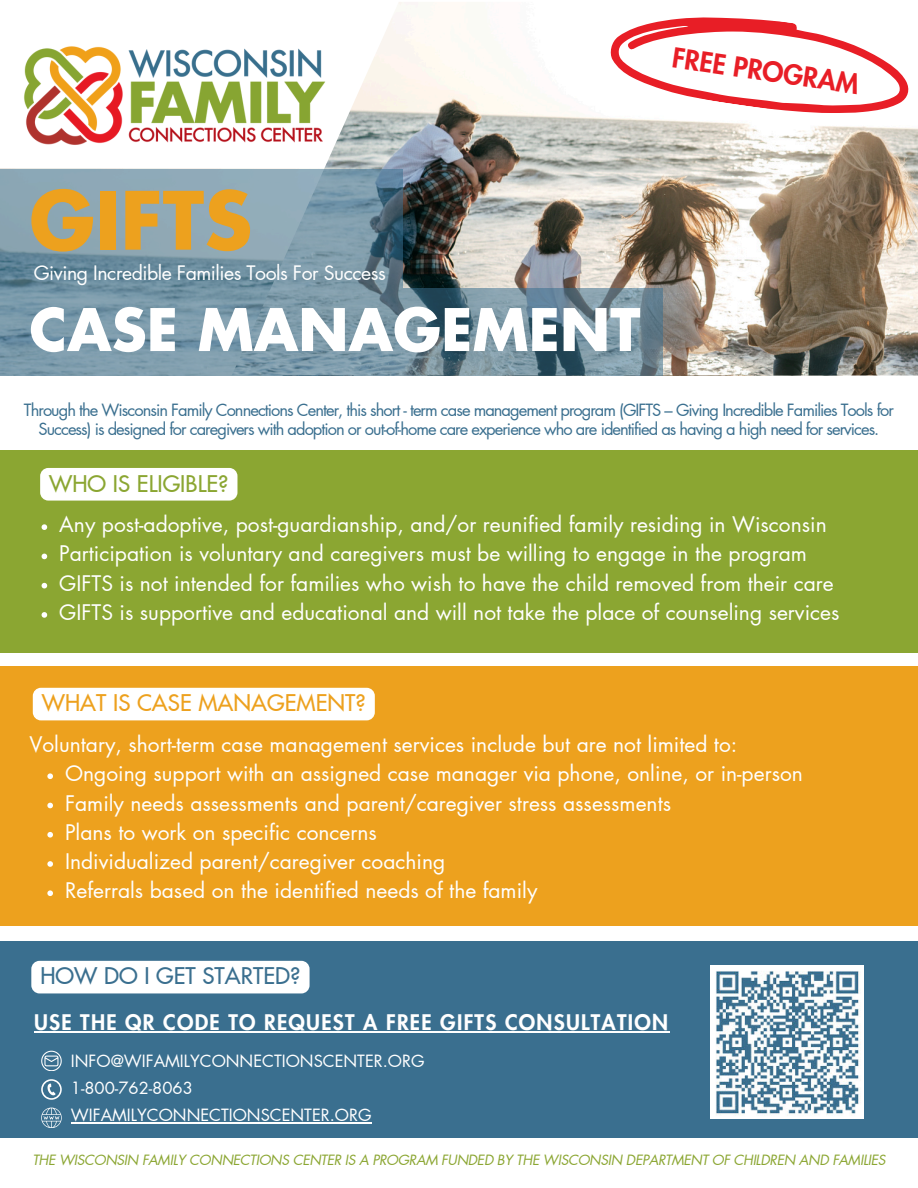
<style>
.page{position:relative;width:918px;height:1188px;background:#fff}
.page>*{position:absolute;margin:0;border:0;box-sizing:border-box;transform-origin:0 0}
.t1{font:700 78px "Futura LT Pro";color:#eda11e}
.t2{font:700 57px "Futura LT Pro";color:#fff}
.t3{font:800 27px "Futura LT Pro";color:#e81e26}
.t4{font:500 22.5px "Futura LT Pro";letter-spacing:.005em;color:#eda11e}
.t5{font:500 22.5px "Futura LT Pro";letter-spacing:.005em;color:#3a6f8f}
.t6{font:500 22.5px "Futura LT Pro";letter-spacing:.005em;color:#8ba632}
.t7{font:21px/29.2px "Futura LT Pro";color:#fff}
.t8{font:800 21px "Futura LT Pro";letter-spacing:.06em;color:#fff}
.t9{font:19.5px "Futura LT Pro";letter-spacing:-.025em;color:#fff}
.t10{font:16.5px/19.2px "Futura LT Pro";letter-spacing:-.06em;color:#3a6f8f;text-align:center}
.t11{font:16.5px/27px "Futura LT Pro";color:#fff}
.t12{font:italic 13.8px "Futura LT Pro";letter-spacing:-.025em;color:#8ba632}
</style>
<div class="page">
<img style="left:232px;top:2px;width:686px;height:374px">
<svg style="left:0;top:169px;width:403px;height:119px;background:#7e9baa"></svg>
<img style="left:24px;top:41px;width:307px;height:108px">
<svg style="left:0;top:288px;width:663px;height:88px;background:#718e9e"></svg>
<div style="left:0;top:666px;width:918px;height:260px;background:#eda11e"></div>
<div style="left:0;top:942px;width:918px;height:196px;background:#3a6f8f"></div>
<img style="left:711px;top:965px;width:153px;height:153px">
<div style="left:0;top:451px;width:918px;height:202px;background:#8ba632"></div>
<svg style="left:41px;top:1051px;width:20px;height:20px"></svg>
<svg style="left:41px;top:1079px;width:20px;height:20px"></svg>
<svg style="left:41px;top:1108px;width:20px;height:20px"></svg>
<hr style="left:71px;top:1122px;width:301px;height:1px;background:#fff">
<svg style="left:42px;top:524px;width:5px;height:6px"></svg>
<svg style="left:42px;top:554px;width:5px;height:5px"></svg>
<svg style="left:42px;top:583px;width:5px;height:5px"></svg>
<svg style="left:42px;top:612px;width:5px;height:6px"></svg>
<svg style="left:47px;top:773px;width:6px;height:6px"></svg>
<svg style="left:47px;top:803px;width:6px;height:5px"></svg>
<svg style="left:47px;top:832px;width:6px;height:6px"></svg>
<svg style="left:47px;top:861px;width:6px;height:6px"></svg>
<svg style="left:47px;top:890px;width:6px;height:6px"></svg>
<div style="left:33px;top:688px;width:342px;height:32px;background:#fff;border-radius:8px"></div>
<div style="left:40px;top:468px;width:197px;height:33px;background:#fff;border-radius:8px"></div>
<hr style="left:34px;top:1031px;width:230px;height:2px;background:#fff">
<hr style="left:264px;top:1031px;width:405px;height:2px;background:#fff">
<div style="left:31px;top:961px;width:279px;height:32px;background:#fff;border-radius:8px"></div>
<svg style="left:609px;top:17px;width:302px;height:96px"></svg>
<p class="t3" style="left:675px;top:37px;width:189px;rotate:8deg">FREE PROGRAM</p>
<h1 class="t1" style="left:29px;top:160px;width:224px">GIFTS</h1>
<p class="t9" style="left:34px;top:259px;width:354px">Giving Incredible Families Tools For Success</p>
<h2 class="t2" style="left:29px;top:286px;width:613px">CASE MANAGEMENT</h2>
<p class="t10" style="left:24px;top:400px;width:872px">Through the Wisconsin Family Connections Center, this short - term case management program (GIFTS – Giving Incredible Families Tools for<br>Success) is designed for caregivers with adoption or out-of-home care experience who are identified as having a high need for services.</p>
<p class="t6" style="left:49px;top:467px;width:181px">WHO IS ELIGIBLE?</p>
<p class="t7" style="left:59px;top:510px;width:782px">Any post-adoptive, post-guardianship, and/or reunified family residing in Wisconsin Participation is voluntary and caregivers must be willing to engage in the program GIFTS is not intended for families who wish to have the child removed from their care GIFTS is supportive and educational and will not take the place of counseling services</p>
<p class="t4" style="left:42px;top:686px;width:325px">WHAT IS CASE MANAGEMENT?</p>
<p class="t7" style="left:65px;top:729px;width:739px;text-indent:-36px">Voluntary, short-term case management services include but are not limited to:<br>Ongoing support with an assigned case manager via phone, online, or in-person Family needs assessments and parent/caregiver stress assessments<br>Plans to work on specific concerns<br>Individualized parent/caregiver coaching<br>Referrals based on the identified needs of the family</p>
<p class="t5" style="left:40px;top:959px;width:262px">HOW DO I GET STARTED?</p>
<p class="t8" style="left:34px;top:1007px;width:635px">USE THE QR CODE TO REQUEST A FREE GIFTS CONSULTATION</p>
<p class="t11" style="left:71px;top:1047px;width:355px">INFO@WIFAMILYCONNECTIONSCENTER.ORG<br>1-800-762-8063<br>WIFAMILYCONNECTIONSCENTER.ORG</p>
<p class="t12" style="left:32px;top:1150px;width:855px">THE WISCONSIN FAMILY CONNECTIONS CENTER IS A PROGRAM FUNDED BY THE WISCONSIN DEPARTMENT OF CHILDREN AND FAMILIES</p>
</div>
